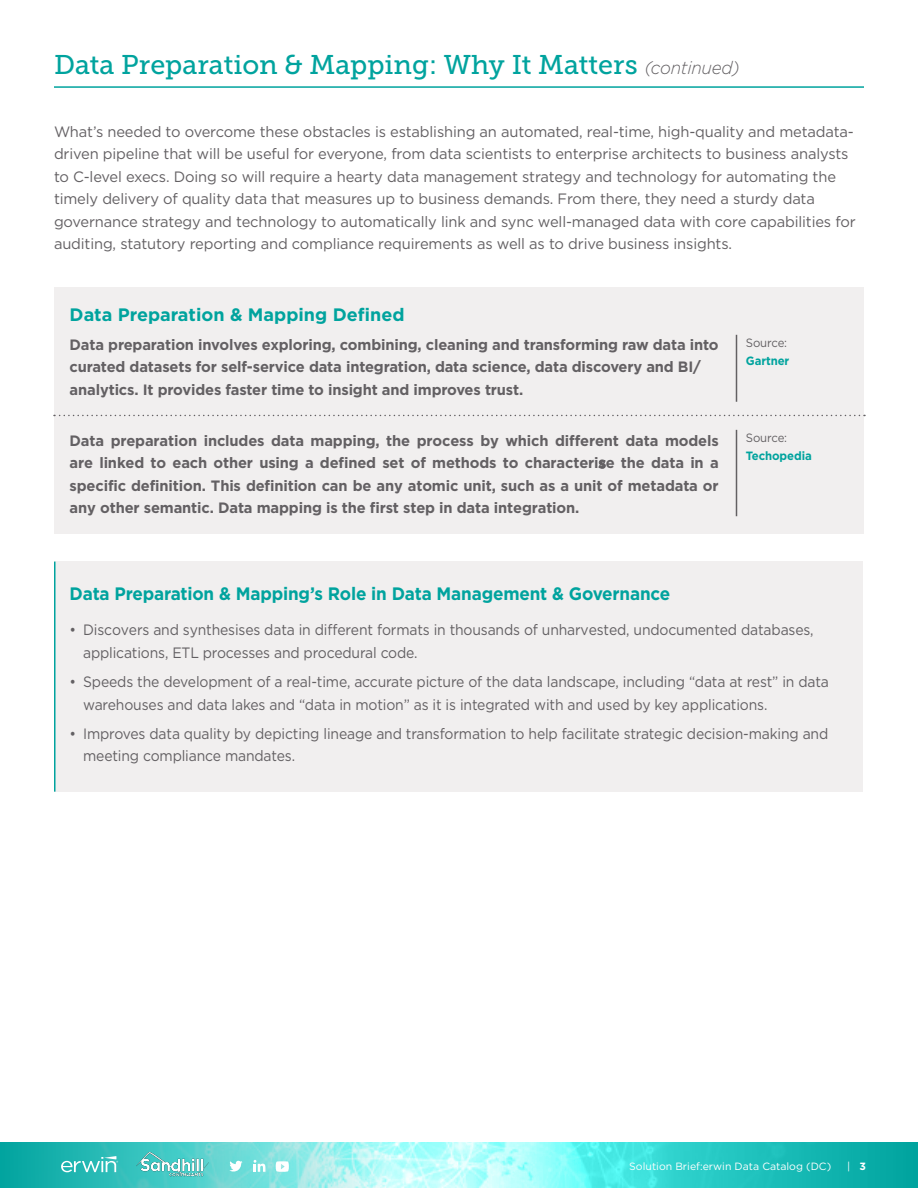
<style>
.page{position:relative;width:918px;height:1188px;background:#fff}
.page>*{position:absolute;margin:0;border:0;box-sizing:border-box;transform-origin:0 0}
.t1{font:27px "Museo Slab 500";color:#00a39e}
.t2{font:700 18px "Gotham";letter-spacing:-.01em;color:#00a39e;scale:.95 1}
.t3{font:700 18px "Gotham";letter-spacing:-.01em;color:#00a39e}
.t4{font:15px/22.5px "Gotham";letter-spacing:-.01em;color:#636063}
.t5{font:700 15px/22.5px "Gotham";letter-spacing:-.01em;color:#636063}
.t6{font:15px/22.5px "Gotham";letter-spacing:-.01em;color:#636063;scale:.93 1}
.t7{font:700 12px "Gotham";letter-spacing:-.01em;color:#00a39e;scale:.95 1}
.t8{font:12px "Gotham";letter-spacing:-.01em;color:#636063;scale:.95 1}
.t9{font:10.5px "Gotham";color:#fff}
.s1{font-family:"Gotham";font-weight:300;font-style:italic;font-size:18px;color:#636063}
.s2{font-weight:700}
</style>
<div class="page">
<svg style="left:390px;top:1142px;width:527px;height:46px;background:#56dbd6"></svg>
<svg style="left:0;top:1142px;width:390px;height:46px;background:#61d2ce"></svg>
<div style="left:54px;top:287px;width:810px;height:247px;background:#f1efef"></div>
<hr style="left:54px;top:86px;width:810px;height:2px;background:#00a39e">
<svg style="left:54px;top:415px;width:811px;height:1px"></svg>
<hr style="left:736px;top:335px;width:1px;height:67px;background:#636063">
<hr style="left:736px;top:430px;width:1px;height:86px;background:#636063">
<div style="left:54px;top:562px;width:809px;height:230px;background:#f1efef"></div>
<hr style="left:54px;top:562px;width:2px;height:230px;background:#00a39e">
<svg style="left:61px;top:1156px;width:57px;height:16px"></svg>
<svg style="left:229px;top:1160px;width:14px;height:12px"></svg>
<svg style="left:254px;top:1160px;width:12px;height:12px"></svg>
<svg style="left:276px;top:1161px;width:13px;height:11px"></svg>
<img style="left:136px;top:1152px;width:72px;height:26px">
<h1 class="t1" style="left:54px;top:50px;width:687px">Data Preparation &amp; Mapping: Why It Matters <span class="s1">(continued)</span></h1>
<p class="t4" style="left:54px;top:120px;width:803px">What’s needed to overcome these obstacles is establishing an automated, real-time, high-quality and metadata&shy;driven pipeline that will be useful for everyone, from data scientists to enterprise architects to business analysts to C-level execs. Doing so will require a hearty data management strategy and technology for automating the timely delivery of quality data that measures up to business demands. From there, they need a sturdy data governance strategy and technology to automatically link and sync well-managed data with core capabilities for auditing, statutory reporting and compliance requirements as well as to drive business insights.</p>
<p class="t3" style="left:70px;top:303px;width:336px">Data Preparation &amp; Mapping Defined</p>
<p class="t5" style="left:70px;top:333px;width:651px">Data preparation involves exploring, combining, cleaning and transforming raw data into curated datasets for self-service data integration, data science, data discovery and BI/ analytics. It provides faster time to insight and improves trust.</p>
<p class="t5" style="left:70px;top:429px;width:651px;text-align:justify">Data preparation includes data mapping, the process by which different data models are linked to each other using a defined set of methods to characterise the data in a specific definition. This definition can be any atomic unit, such as a unit of metadata or any other semantic. Data mapping is the first step in data integration.</p>
<p class="t8" style="left:746px;top:335px;width:45px">Source:</p>
<p class="t7" style="left:746px;top:352px;width:47px">Gartner</p>
<p class="t8" style="left:746px;top:430px;width:45px">Source:</p>
<p class="t7" style="left:746px;top:447px;width:71px">Techopedia</p>
<p class="t2" style="left:70px;top:582px;width:634px">Data Preparation &amp; Mapping’s Role in Data Management &amp; Governance</p>
<p class="t6" style="left:83px;top:619px;width:787px;text-indent:-14px">• Discovers and synthesises data in different formats in thousands of unharvested, undocumented databases, applications, ETL processes and procedural code.</p>
<p class="t6" style="left:83px;top:670px;width:804px;text-indent:-14px">• Speeds the development of a real-time, accurate picture of the data landscape, including “data at rest” in data warehouses and data lakes and “data in motion” as it is integrated with and used by key applications.</p>
<p class="t6" style="left:83px;top:722px;width:803px;text-indent:-14px">• Improves data quality by depicting lineage and transformation to help facilitate strategic decision-making and meeting compliance mandates.</p>
<p class="t9" style="left:629px;top:1159px;width:203px">Solution Brief:erwin Data Catalog (DC)</p>
<p class="t9" style="left:847px;top:1159px;width:21px">| <span class="s2">3</span></p>
</div>
